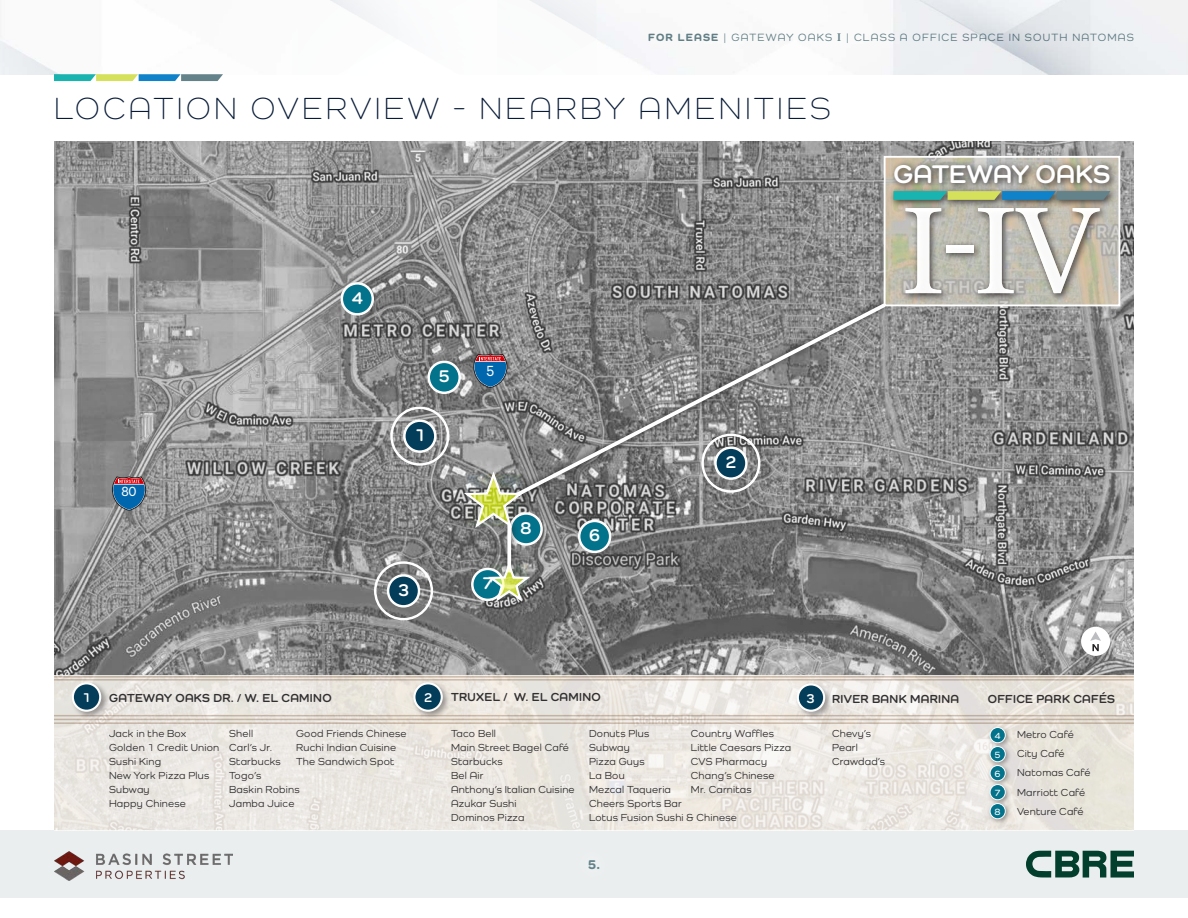
<style>
.page{position:relative;width:1188px;height:918px;background:#fff}
.page>*{position:absolute;margin:0;border:0;box-sizing:border-box;transform-origin:0 0}
.t1{font:121.5px "Bookmania";color:#fff}
.t2{font:300 31.5px "Como";letter-spacing:.11em;color:#071a37}
.t3{font:700 26.4px "Como";letter-spacing:.01em;color:#fff}
.t4{font:700 18px "Como";color:#fff}
.t5{font:16.5px "Calibre";color:#fff}
.t6{font:15px "Calibre";color:#fff}
.t7{font:700 13.5px "Como";color:#fff}
.t8{font:800 13.5px "Como";color:#648289}
.t9{font:700 12px "Como";letter-spacing:.03em;color:#312f30}
.t10{font:500 10.8px "Como";letter-spacing:.11em;color:#648289}
.t11{font:500 10.5px/14.1px "Como";letter-spacing:.02em;color:#312f30}
.t12{font:600 9.6px/19px "Como";color:#fff;text-align:justify}
.s1{font-weight:800}
.s2{font-family:"Bookmania";font-weight:600}
</style>
<div class="page">
<img style="left:54px;top:142px;width:1080px;height:533px">
<div style="left:404px;top:421px;width:31px;height:31px;background:#043d5a;border-radius:50%"></div>
<div style="left:403px;top:419px;width:34px;height:34px;border:2px solid #fff;border-radius:50%"></div>
<div style="left:390px;top:407px;width:59px;height:59px;border:2px solid #fff;border-radius:50%"></div>
<div style="left:579px;top:521px;width:31px;height:31px;background:#03738c;border-radius:50%"></div>
<div style="left:578px;top:520px;width:33px;height:33px;border:2px solid #fff;border-radius:50%"></div>
<svg style="left:474px;top:354px;width:33px;height:34px"></svg>
<svg style="left:112px;top:477px;width:34px;height:34px"></svg>
<div style="left:429px;top:362px;width:31px;height:31px;background:#03738c;border-radius:50%"></div>
<div style="left:427px;top:361px;width:34px;height:33px;border:2px solid #fff;border-radius:50%"></div>
<div style="left:342px;top:283px;width:31px;height:31px;background:#03738c;border-radius:50%"></div>
<div style="left:341px;top:282px;width:33px;height:34px;border:2px solid #fff;border-radius:50%"></div>
<div style="left:511px;top:513px;width:31px;height:31px;background:#03738c;border-radius:50%"></div>
<div style="left:509px;top:512px;width:34px;height:34px;border:2px solid #fff;border-radius:50%"></div>
<div style="left:388px;top:575px;width:31px;height:31px;background:#043d5a;border-radius:50%"></div>
<div style="left:387px;top:574px;width:33px;height:34px;border:2px solid #fff;border-radius:50%"></div>
<div style="left:374px;top:561px;width:59px;height:59px;border:2px solid #fff;border-radius:50%"></div>
<svg style="left:472px;top:569px;width:31px;height:31px"></svg>
<div style="left:471px;top:568px;width:34px;height:33px;border:2px solid #fff;border-radius:50%"></div>
<div style="left:54px;top:675px;width:1080px;height:155px;background:#eee7e0"></div>
<div style="left:499px;top:516px;width:20px;height:64px;background:#231f20;opacity:.75"></div>
<svg style="left:507px;top:531px;width:4px;height:31px"></svg>
<div style="left:0;top:830px;width:1188px;height:68px;background:#e8eced"></div>
<svg style="left:1026px;top:851px;width:108px;height:27px"></svg>
<img style="left:55px;top:852px;width:177px;height:29px">
<div style="left:634px;top:18px;width:514px;height:39px;background:#fff;opacity:.85"></div>
<svg style="left:54px;top:74px;width:169px;height:7px"></svg>
<div style="left:987px;top:724px;width:25px;height:25px;background:#231f20;opacity:.4"></div>
<div style="left:990px;top:728px;width:15px;height:15px;background:#03738c;border-radius:50%"></div>
<div style="left:990px;top:727px;width:16px;height:16px;border:1px solid #fff;border-radius:50%"></div>
<div style="left:987px;top:743px;width:25px;height:25px;background:#231f20;opacity:.4"></div>
<div style="left:990px;top:747px;width:15px;height:15px;background:#03738c;border-radius:50%"></div>
<div style="left:990px;top:746px;width:16px;height:16px;border:1px solid #fff;border-radius:50%"></div>
<div style="left:987px;top:762px;width:25px;height:25px;background:#231f20;opacity:.4"></div>
<div style="left:990px;top:766px;width:15px;height:15px;background:#03738c;border-radius:50%"></div>
<div style="left:990px;top:765px;width:16px;height:16px;border:1px solid #fff;border-radius:50%"></div>
<div style="left:987px;top:781px;width:25px;height:25px;background:#231f20;opacity:.4"></div>
<div style="left:990px;top:785px;width:15px;height:15px;background:#03738c;border-radius:50%"></div>
<div style="left:990px;top:784px;width:16px;height:16px;border:1px solid #fff;border-radius:50%"></div>
<div style="left:987px;top:800px;width:25px;height:25px;background:#231f20;opacity:.4"></div>
<div style="left:990px;top:804px;width:15px;height:15px;background:#03738c;border-radius:50%"></div>
<div style="left:990px;top:803px;width:16px;height:16px;border:1px solid #fff;border-radius:50%"></div>
<div style="left:795px;top:682px;width:39px;height:38px;background:#231f20;opacity:.4"></div>
<div style="left:798px;top:684px;width:26px;height:27px;background:#043d5a;border-radius:50%"></div>
<div style="left:797px;top:683px;width:28px;height:29px;border:2px solid #fff;border-radius:50%"></div>
<hr style="left:54px;top:676px;width:1080px;height:2px;background:#d8c9bc">
<hr style="left:54px;top:679px;width:1080px;height:2px;background:#d8c9bc">
<hr style="left:54px;top:715px;width:1080px;height:1px;background:#d8c9bc">
<hr style="left:54px;top:719px;width:1080px;height:1px;background:#d8c9bc">
<hr style="left:54px;top:722px;width:1080px;height:2px;background:#d8c9bc">
<div style="left:70px;top:681px;width:40px;height:39px;background:#231f20;opacity:.4"></div>
<div style="left:73px;top:683px;width:27px;height:28px;background:#043d5a;border-radius:50%"></div>
<div style="left:72px;top:682px;width:29px;height:30px;border:2px solid #fff;border-radius:50%"></div>
<div style="left:412px;top:681px;width:39px;height:39px;background:#231f20;opacity:.4"></div>
<div style="left:414px;top:683px;width:28px;height:28px;background:#043d5a;border-radius:50%"></div>
<div style="left:413px;top:682px;width:30px;height:30px;border:2px solid #fff;border-radius:50%"></div>
<div style="left:508px;top:296px;width:385px;height:208px;background:#231f20;opacity:.75"></div>
<svg style="left:512px;top:300px;width:378px;height:200px;background:#888889"></svg>
<svg style="left:461px;top:472px;width:65px;height:59px;background:#97a085"></svg>
<svg style="left:485px;top:562px;width:48px;height:42px;background:#8ea293"></svg>
<div style="left:884px;top:156px;width:236px;height:150px;border:2px solid #fff"></div>
<div style="left:888px;top:159px;width:231px;height:143px;background:#231f20;opacity:.75"></div>
<svg style="left:894px;top:191px;width:217px;height:9px;background:#5ba192"></svg>
<div style="left:1081px;top:627px;width:29px;height:29px;background:#fff;border-radius:50%"></div>
<svg style="left:1090px;top:632px;width:11px;height:19px"></svg>
<p class="t10" style="left:648px;top:31px;width:487px"><span class="s1">FOR LEASE</span> | GATEWAY OAKS <span class="s2">I</span> | CLASS A OFFICE SPACE IN SOUTH NATOMAS</p>
<h2 class="t2" style="left:54px;top:90px;width:778px">LOCATION OVERVIEW - NEARBY AMENITIES</h2>
<h3 class="t6" style="left:121px;top:483px;width:17px">80</h3>
<h3 class="t4" style="left:351px;top:287px;width:13px">4</h3>
<h3 class="t4" style="left:438px;top:365px;width:13px">5</h3>
<h3 class="t4" style="left:414px;top:424px;width:13px">1</h3>
<h3 class="t4" style="left:398px;top:578px;width:13px">3</h3>
<h3 class="t5" style="left:487px;top:361px;width:9px">5</h3>
<h3 class="t4" style="left:482px;top:572px;width:13px">7</h3>
<h3 class="t4" style="left:520px;top:517px;width:13px">8</h3>
<h3 class="t4" style="left:589px;top:524px;width:13px">6</h3>
<h3 class="t4" style="left:725px;top:451px;width:13px">2</h3>
<h3 class="t3" style="left:894px;top:158px;width:219px">GATEWAY OAKS</h3>
<h1 class="t1" style="left:902px;top:180px;width:198px">I-IV</h1>
<p class="t7" style="left:82px;top:689px;width:10px">1</p>
<p class="t9" style="left:109px;top:690px;width:224px">GATEWAY OAKS DR. / W. EL CAMINO</p>
<p class="t11" style="left:109px;top:726px;width:112px">Jack in the Box<br>Golden 1 Credit Union<br>Sushi King<br>New York Pizza Plus<br>Subway<br>Happy Chinese</p>
<p class="t11" style="left:229px;top:726px;width:72px">Shell<br>Carl’s Jr.<br>Starbucks<br>Togo’s<br>Baskin Robins<br>Jamba Juice</p>
<p class="t11" style="left:296px;top:726px;width:112px">Good Friends Chinese<br>Ruchi Indian Cuisine<br>The Sandwich Spot</p>
<p class="t7" style="left:424px;top:689px;width:10px">2</p>
<p class="t9" style="left:451px;top:690px;width:151px">TRUXEL / W. EL CAMINO</p>
<p class="t11" style="left:451px;top:726px;width:125px">Taco Bell<br>Main Street Bagel Café<br>Starbucks<br>Bel Air<br>Anthony’s Italian Cuisine<br>Azukar Sushi<br>Dominos Pizza</p>
<p class="t11" style="left:589px;top:726px;width:149px">Donuts Plus<br>Subway<br>Pizza Guys<br>La Bou<br>Mezcal Taqueria<br>Cheers Sports Bar<br>Lotus Fusion Sushi &amp; Chinese</p>
<p class="t11" style="left:691px;top:726px;width:102px">Country Waffles<br>Little Caesars Pizza<br>CVS Pharmacy<br>Chang’s Chinese<br>Mr. Carnitas</p>
<p class="t8" style="left:588px;top:856px;width:14px">5.</p>
<p class="t7" style="left:806px;top:690px;width:10px">3</p>
<p class="t9" style="left:832px;top:692px;width:128px">RIVER BANK MARINA</p>
<p class="t11" style="left:832px;top:726px;width:55px">Chevy’s<br>Pearl<br>Crawdad’s</p>
<p class="t9" style="left:988px;top:692px;width:129px">OFFICE PARK CAFÉS</p>
<p class="t12" style="left:994px;top:726px;width:8px">4<br>5<br>6<br>7<br>8</p>
<p class="t11" style="left:1017px;top:725px;width:75px;line-height:19.2px">Metro Café<br>City Café<br>Natomas Café<br>Marriott Café<br>Venture Café</p>
</div>
